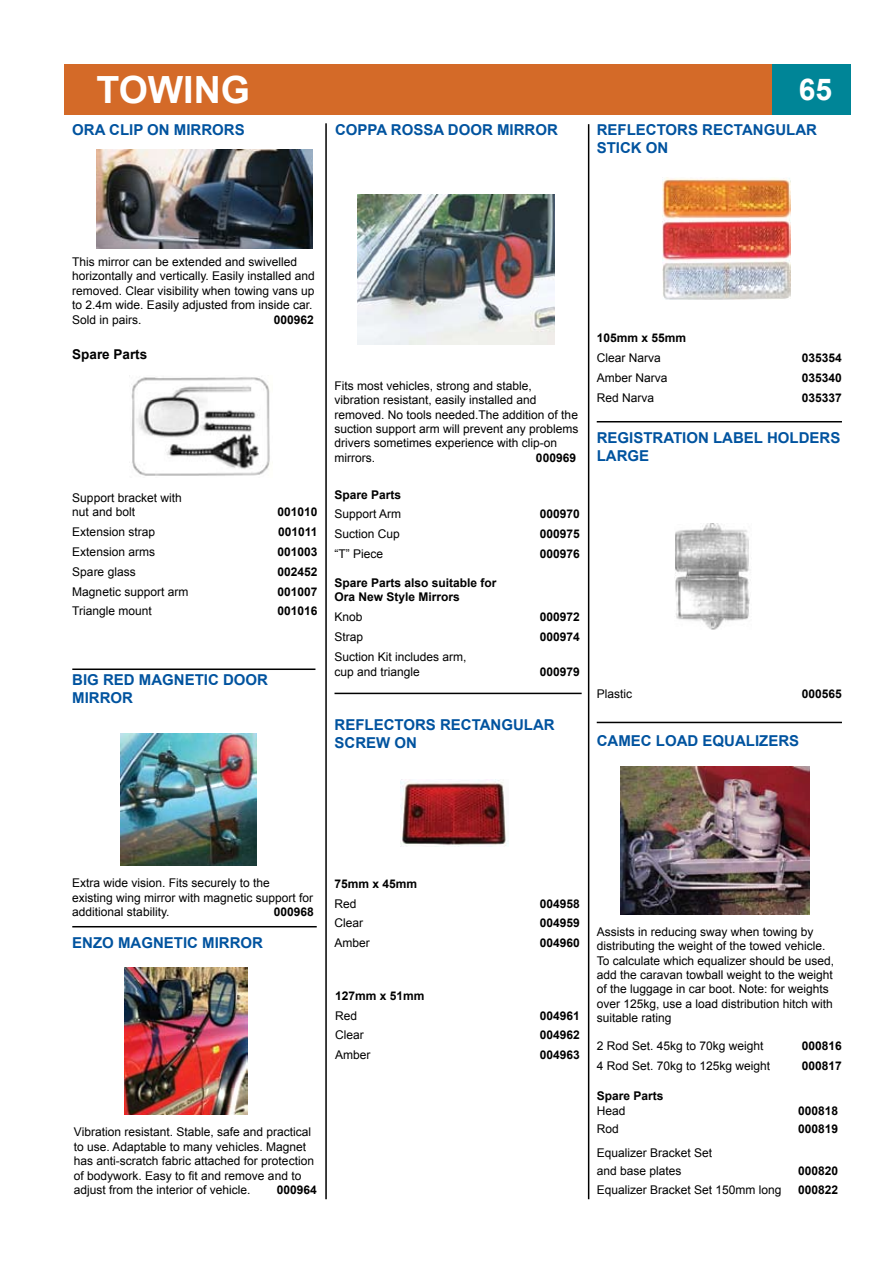
<style>
.page{position:relative;width:893px;height:1263px;background:#fff}
.page>*{position:absolute;margin:0;border:0;box-sizing:border-box;transform-origin:0 0}
.t1{font:700 37.5px "Arial";color:#fff}
.t2{font:700 30px "Arial";color:#fff}
.t3{font:700 15px/18px "Arial";color:#00539f}
.t4{font:700 13.5px "Arial";color:#000}
.t5{font:12px/14.4px "Arial";color:#000}
.t6{font:700 12px/14.4px "Arial";color:#000}
</style>
<div class="page">
<div style="left:772px;top:64px;width:78px;height:51px;background:#008597"></div>
<div style="left:64px;top:64px;width:708px;height:50px;background:#d46a28"></div>
<hr style="left:325px;top:123px;width:2px;height:1076px;background:#000">
<hr style="left:588px;top:124px;width:1px;height:1075px;background:#000">
<img style="left:662px;top:178px;width:128px;height:122px">
<img style="left:131px;top:376px;width:139px;height:100px">
<img style="left:121px;top:733px;width:135px;height:132px">
<hr style="left:72px;top:668px;width:243px;height:2px;background:#000">
<img style="left:124px;top:967px;width:124px;height:148px">
<img style="left:357px;top:194px;width:198px;height:150px">
<hr style="left:334px;top:693px;width:248px;height:1px;background:#000">
<img style="left:401px;top:780px;width:108px;height:67px">
<img style="left:97px;top:150px;width:215px;height:99px">
<hr style="left:72px;top:926px;width:245px;height:1px;background:#000">
<hr style="left:597px;top:421px;width:245px;height:1px;background:#000">
<img style="left:674px;top:523px;width:76px;height:106px">
<img style="left:620px;top:766px;width:189px;height:149px">
<hr style="left:597px;top:722px;width:245px;height:1px;background:#000">
<h1 class="t1" style="left:96px;top:64px;width:155px">TOWING</h1>
<h2 class="t2" style="left:799px;top:69px;width:35px">65</h2>
<p class="t3" style="left:597px;top:122px;width:222px">REFLECTORS RECTANGULAR<br>STICK ON</p>
<p class="t3" style="left:335px;top:121px;width:224px">COPPA ROSSA DOOR MIRROR</p>
<p class="t3" style="left:72px;top:122px;width:174px">ORA CLIP ON MIRRORS</p>
<p class="t5" style="left:72px;top:255px;width:244px">This mirror can be extended and swivelled horizontally and vertically. Easily installed and removed. Clear visibility when towing vans up to 2.4m wide. Easily adjusted from inside car.<br>Sold in pairs.</p>
<p class="t6" style="left:274px;top:313px;width:42px">000962</p>
<p class="t4" style="left:72px;top:345px;width:77px">Spare Parts</p>
<p class="t5" style="left:72px;top:491px;width:111px">Support bracket with nut and bolt</p>
<p class="t6" style="left:277px;top:505px;width:42px">001010</p>
<p class="t5" style="left:72px;top:525px;width:84px">Extension strap</p>
<p class="t6" style="left:278px;top:525px;width:41px">001011</p>
<p class="t5" style="left:72px;top:545px;width:84px">Extension arms</p>
<p class="t6" style="left:277px;top:545px;width:42px">001003</p>
<p class="t5" style="left:72px;top:564px;width:65px">Spare glass</p>
<p class="t6" style="left:277px;top:565px;width:42px">002452</p>
<p class="t5" style="left:72px;top:584px;width:118px">Magnetic support arm</p>
<p class="t6" style="left:277px;top:585px;width:42px">001007</p>
<p class="t5" style="left:72px;top:604px;width:81px">Triangle mount</p>
<p class="t6" style="left:277px;top:604px;width:42px">001016</p>
<p class="t3" style="left:72px;top:671px;width:197px">BIG RED MAGNETIC DOOR<br>MIRROR</p>
<p class="t5" style="left:334px;top:379px;width:246px">Fits most vehicles, strong and stable, vibration resistant, easily installed and removed. No tools needed.The addition of the suction support arm will prevent any problems drivers sometimes experience with clip-on mirrors.</p>
<p class="t6" style="left:536px;top:451px;width:42px">000969</p>
<p class="t6" style="left:334px;top:488px;width:68px">Spare Parts</p>
<p class="t5" style="left:334px;top:507px;width:68px">Support Arm</p>
<p class="t6" style="left:540px;top:507px;width:42px">000970</p>
<p class="t5" style="left:334px;top:527px;width:67px">Suction Cup</p>
<p class="t6" style="left:540px;top:527px;width:42px">000975</p>
<p class="t5" style="left:334px;top:547px;width:50px">“T” Piece</p>
<p class="t6" style="left:540px;top:547px;width:42px">000976</p>
<p class="t6" style="left:334px;top:576px;width:164px">Spare Parts also suitable for<br>Ora New Style Mirrors</p>
<p class="t5" style="left:334px;top:610px;width:30px">Knob</p>
<p class="t6" style="left:540px;top:610px;width:42px">000972</p>
<p class="t5" style="left:334px;top:630px;width:30px">Strap</p>
<p class="t6" style="left:540px;top:630px;width:42px">000974</p>
<p class="t5" style="left:334px;top:650px;width:134px">Suction Kit includes arm, cup and triangle</p>
<p class="t6" style="left:540px;top:665px;width:42px">000979</p>
<p class="t3" style="left:334px;top:716px;width:222px">REFLECTORS RECTANGULAR<br>SCREW ON</p>
<p class="t6" style="left:597px;top:331px;width:91px">105mm x 55mm</p>
<p class="t5" style="left:597px;top:351px;width:66px">Clear Narva</p>
<p class="t6" style="left:802px;top:351px;width:42px">035354</p>
<p class="t5" style="left:597px;top:370px;width:72px">Amber Narva</p>
<p class="t6" style="left:802px;top:371px;width:42px">035340</p>
<p class="t5" style="left:597px;top:390px;width:59px">Red Narva</p>
<p class="t6" style="left:802px;top:390px;width:42px">035337</p>
<p class="t3" style="left:597px;top:429px;width:245px">REGISTRATION LABEL HOLDERS<br>LARGE</p>
<p class="t5" style="left:597px;top:686px;width:37px">Plastic</p>
<p class="t6" style="left:802px;top:687px;width:42px">000565</p>
<p class="t3" style="left:597px;top:732px;width:204px">CAMEC LOAD EQUALIZERS</p>
<p class="t5" style="left:72px;top:876px;width:242px">Extra wide vision. Fits securely to the existing wing mirror with magnetic support for additional stability.</p>
<p class="t6" style="left:274px;top:905px;width:42px">000968</p>
<p class="t3" style="left:72px;top:934px;width:192px">ENZO MAGNETIC MIRROR</p>
<p class="t5" style="left:74px;top:1125px;width:242px">Vibration resistant. Stable, safe and practical to use. Adaptable to many vehicles. Magnet has anti-scratch fabric attached for protection of bodywork. Easy to fit and remove and to adjust from the interior of vehicle.</p>
<p class="t6" style="left:277px;top:1183px;width:42px">000964</p>
<p class="t6" style="left:334px;top:877px;width:84px">75mm x 45mm</p>
<p class="t5" style="left:334px;top:896px;width:24px">Red</p>
<p class="t6" style="left:540px;top:896px;width:42px">004958</p>
<p class="t5" style="left:334px;top:916px;width:30px">Clear</p>
<p class="t6" style="left:540px;top:916px;width:42px">004959</p>
<p class="t5" style="left:335px;top:936px;width:37px">Amber</p>
<p class="t6" style="left:540px;top:936px;width:42px">004960</p>
<p class="t6" style="left:335px;top:989px;width:91px">127mm x 51mm</p>
<p class="t5" style="left:335px;top:1008px;width:24px">Red</p>
<p class="t6" style="left:540px;top:1008px;width:42px">004961</p>
<p class="t5" style="left:335px;top:1028px;width:30px">Clear</p>
<p class="t6" style="left:540px;top:1028px;width:42px">004962</p>
<p class="t5" style="left:335px;top:1048px;width:37px">Amber</p>
<p class="t6" style="left:540px;top:1048px;width:42px">004963</p>
<p class="t5" style="left:597px;top:924px;width:239px">Assists in reducing sway when towing by distributing the weight of the towed vehicle.<br>To calculate which equalizer should be used, add the caravan towball weight to the weight of the luggage in car boot. Note: for weights over 125kg, use a load distribution hitch with suitable rating</p>
<p class="t5" style="left:597px;top:1038px;width:168px">2 Rod Set. 45kg to 70kg weight</p>
<p class="t6" style="left:802px;top:1039px;width:42px">000816</p>
<p class="t5" style="left:597px;top:1058px;width:175px">4 Rod Set. 70kg to 125kg weight</p>
<p class="t6" style="left:802px;top:1059px;width:42px">000817</p>
<p class="t6" style="left:597px;top:1089px;width:68px">Spare Parts</p>
<p class="t5" style="left:597px;top:1103px;width:30px">Head</p>
<p class="t6" style="left:798px;top:1104px;width:42px">000818</p>
<p class="t5" style="left:597px;top:1122px;width:24px">Rod</p>
<p class="t6" style="left:798px;top:1122px;width:42px">000819</p>
<p class="t5" style="left:597px;top:1143px;width:117px;line-height:18.6px">Equalizer Bracket Set and base plates</p>
<p class="t6" style="left:798px;top:1164px;width:42px">000820</p>
<p class="t5" style="left:597px;top:1182px;width:186px">Equalizer Bracket Set 150mm long</p>
<p class="t6" style="left:798px;top:1183px;width:42px">000822</p>
</div>
